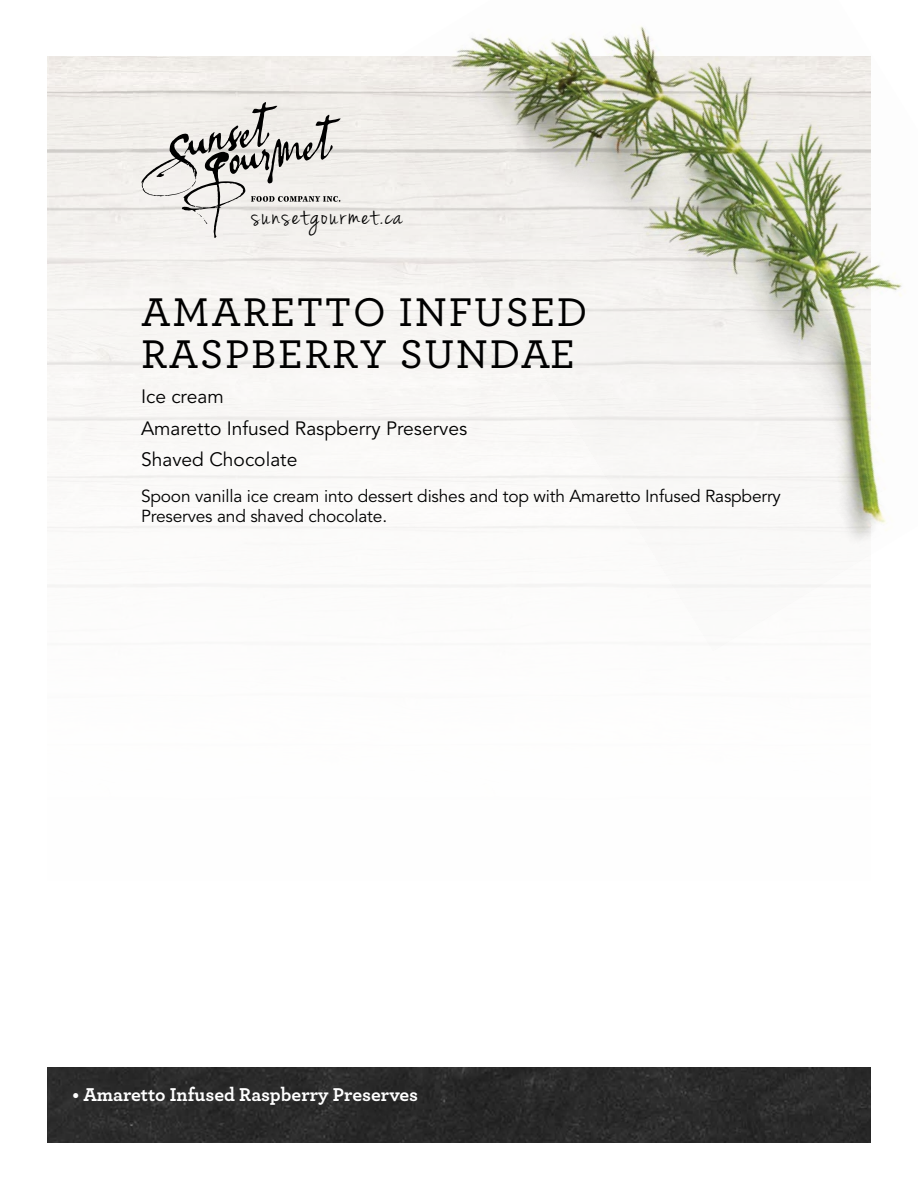
<style>
.page{position:relative;width:918px;height:1188px;background:#fff}
.page>*{position:absolute;margin:0;border:0;box-sizing:border-box;transform-origin:0 0}
.t1{font:500 42px/42px "Archer";letter-spacing:.04em;color:#000}
.t2{font:30px "Jenna Sue";letter-spacing:.07em;color:#000}
.t3{font:700 19.5px "Archer";color:#fff}
.t4{font:19.2px/31.8px "Avenir LT Std";color:#000}
.t5{font:17.25px/20.2px "Avenir LT Std";letter-spacing:-.01em;color:#000}
</style>
<div class="page">
<svg style="left:141px;top:101px;width:200px;height:139px"></svg>
<img style="left:47px;top:1068px;width:824px;height:74px">
<img style="left:361px;top:26px;width:541px;height:619px">
<h2 class="t2" style="left:252px;top:198px;width:152px">sunsetgourmet.ca</h2>
<h1 class="t1" style="left:141px;top:289px;width:448px">AMARETTO INFUSED<br>RASPBERRY SUNDAE</h1>
<p class="t4" style="left:141px;top:381px;width:328px">Ice cream<br>Amaretto Infused Raspberry Preserves<br>Shaved Chocolate</p>
<p class="t5" style="left:141px;top:486px;width:641px">Spoon vanilla ice cream into dessert dishes and top with Amaretto Infused Raspberry<br>Preserves and shaved chocolate.</p>
<p class="t3" style="left:72px;top:1079px;width:347px">• Amaretto Infused Raspberry Preserves</p>
</div>
